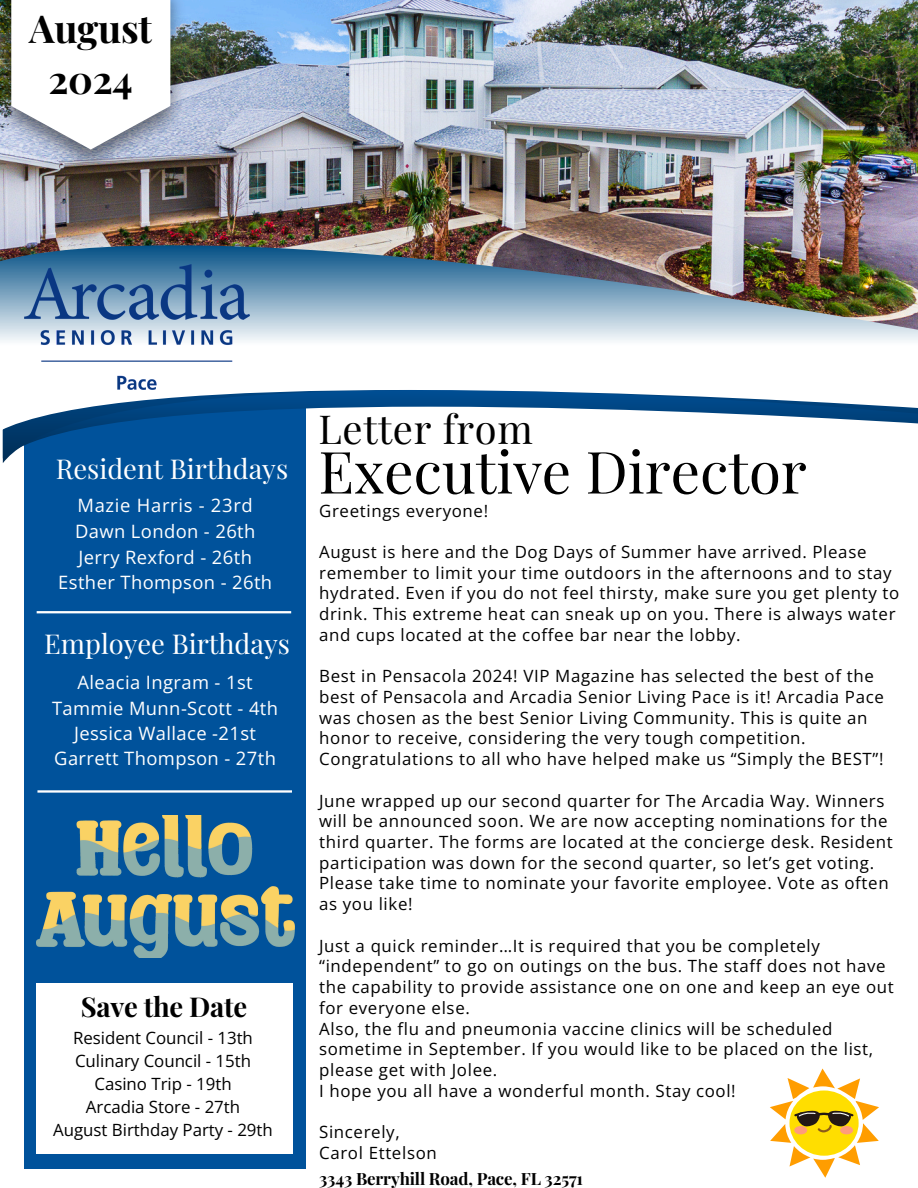
<style>
.page{position:relative;width:918px;height:1188px;background:#fff}
.page>*{position:absolute;margin:0;border:0;box-sizing:border-box;transform-origin:0 0}
.t1{font:58.35px "Playfair Display";color:#000}
.t2{font:39.9px "Playfair Display";letter-spacing:.015em;color:#000}
.t3{font:700 38.4px/50.7px "Playfair Display";letter-spacing:-.01em;color:#000;text-align:center}
.t4{font:27.3px "Playfair Display";color:#fff}
.t5{font:700 27.3px "Playfair Display";letter-spacing:-.01em;color:#000}
.t6{font:18.45px "Open Sans";letter-spacing:.02em;color:#fff}
.t7{font:18.45px "Open Sans";letter-spacing:.04em;color:#fff}
.t8{font:16.8px/20.7px "Open Sans";letter-spacing:.04em;color:#000}
.t9{font:16.8px "Open Sans";color:#000}
.t10{font:700 16.8px "Playfair Display";letter-spacing:-.01em;color:#000}
</style>
<div class="page">
<div style="left:25px;top:386px;width:281px;height:782px;background:#00529b"></div>
<img style="left:0;top:0;width:918px;height:245px">
<img style="left:0;top:0;width:194px;height:182px">
<svg style="left:11px;top:0;width:159px;height:150px"></svg>
<img style="left:0;top:245px;width:918px;height:189px">
<img style="left:24px;top:265px;width:226px;height:124px">
<hr style="left:37px;top:611px;width:254px;height:2px;background:#fff">
<hr style="left:37px;top:790px;width:255px;height:3px;background:#fff">
<div style="left:37px;top:984px;width:256px;height:170px;background:#fff"></div>
<img style="left:36px;top:816px;width:258px;height:141px">
<svg style="left:770px;top:1069px;width:109px;height:109px"></svg>
<p class="t3" style="left:29px;top:2px;width:124px">August<br>2024</p>
<p class="t4" style="left:56px;top:450px;width:234px">Resident Birthdays</p>
<p class="t7" style="left:77px;top:492px;width:177px">Mazie Harris - 23rd</p>
<p class="t6" style="left:75px;top:519px;width:182px">Dawn London - 26th</p>
<h1 class="t6" style="left:79px;top:544px;width:175px">Jerry Rexford - 26th</h1>
<h4 class="t6" style="left:58px;top:569px;width:216px">Esther Thompson - 26th</h4>
<p class="t4" style="left:44px;top:624px;width:247px">Employee Birthdays</p>
<p class="t6" style="left:77px;top:669px;width:177px">Aleacia Ingram - 1st</p>
<p class="t6" style="left:52px;top:695px;width:228px">Tammie Munn-Scott - 4th</p>
<p class="t6" style="left:74px;top:720px;width:184px">Jessica Wallace -21st</p>
<h3 class="t6" style="left:54px;top:745px;width:223px">Garrett Thompson - 27th</h3>
<p class="t5" style="left:81px;top:988px;width:168px">Save the Date</p>
<p class="t9" style="left:73px;top:1026px;width:181px">Resident Council - 13th</p>
<p class="t9" style="left:75px;top:1049px;width:178px">Culinary Council - 15th</p>
<h4 class="t9" style="left:94px;top:1072px;width:139px">Casino Trip - 19th</h4>
<p class="t9" style="left:86px;top:1096px;width:156px">Arcadia Store - 27th</p>
<p class="t9" style="left:53px;top:1119px;width:221px">August Birthday Party - 29th</p>
<p class="t2" style="left:318px;top:401px;width:216px">Letter from</p>
<p class="t1" style="left:318px;top:431px;width:490px">Executive Director</p>
<p class="t8" style="left:319px;top:500px;width:170px">Greetings everyone!</p>
<p class="t8" style="left:319px;top:541px;width:582px">August is here and the Dog Days of Summer have arrived. Please remember to limit your time outdoors in the afternoons and to stay hydrated. Even if you do not feel thirsty, make sure you get plenty to drink. This extreme heat can sneak up on you. There is always water and cups located at the coffee bar near the lobby.</p>
<p class="t8" style="left:319px;top:665px;width:566px">Best in Pensacola 2024! VIP Magazine has selected the best of the best of Pensacola and Arcadia Senior Living Pace is it! Arcadia Pace was chosen as the best Senior Living Community. This is quite an honor to receive, considering the very tough competition.<br>Congratulations to all who have helped make us “Simply the BEST”!</p>
<p class="t8" style="left:319px;top:790px;width:575px">June wrapped up our second quarter for The Arcadia Way. Winners will be announced soon. We are now accepting nominations for the third quarter. The forms are located at the concierge desk. Resident participation was down for the second quarter, so let’s get voting.<br>Please take time to nominate your favorite employee. Vote as often as you like!</p>
<p class="t8" style="left:319px;top:935px;width:576px">Just a quick reminder…It is required that you be completely “independent” to go on outings on the bus. The staff does not have the capability to provide assistance one on one and keep an eye out for everyone else.</p>
<p class="t8" style="left:319px;top:1018px;width:556px">Also, the flu and pneumonia vaccine clinics will be scheduled sometime in September. If you would like to be placed on the list, please get with Jolee.</p>
<p class="t8" style="left:319px;top:1080px;width:418px">I hope you all have a wonderful month. Stay cool!</p>
<p class="t8" style="left:319px;top:1121px;width:82px">Sincerely,</p>
<p class="t8" style="left:319px;top:1142px;width:119px">Carol Ettelson</p>
<p class="t10" style="left:319px;top:1167px;width:265px">3343 Berryhill Road, Pace, FL 32571</p>
</div>
